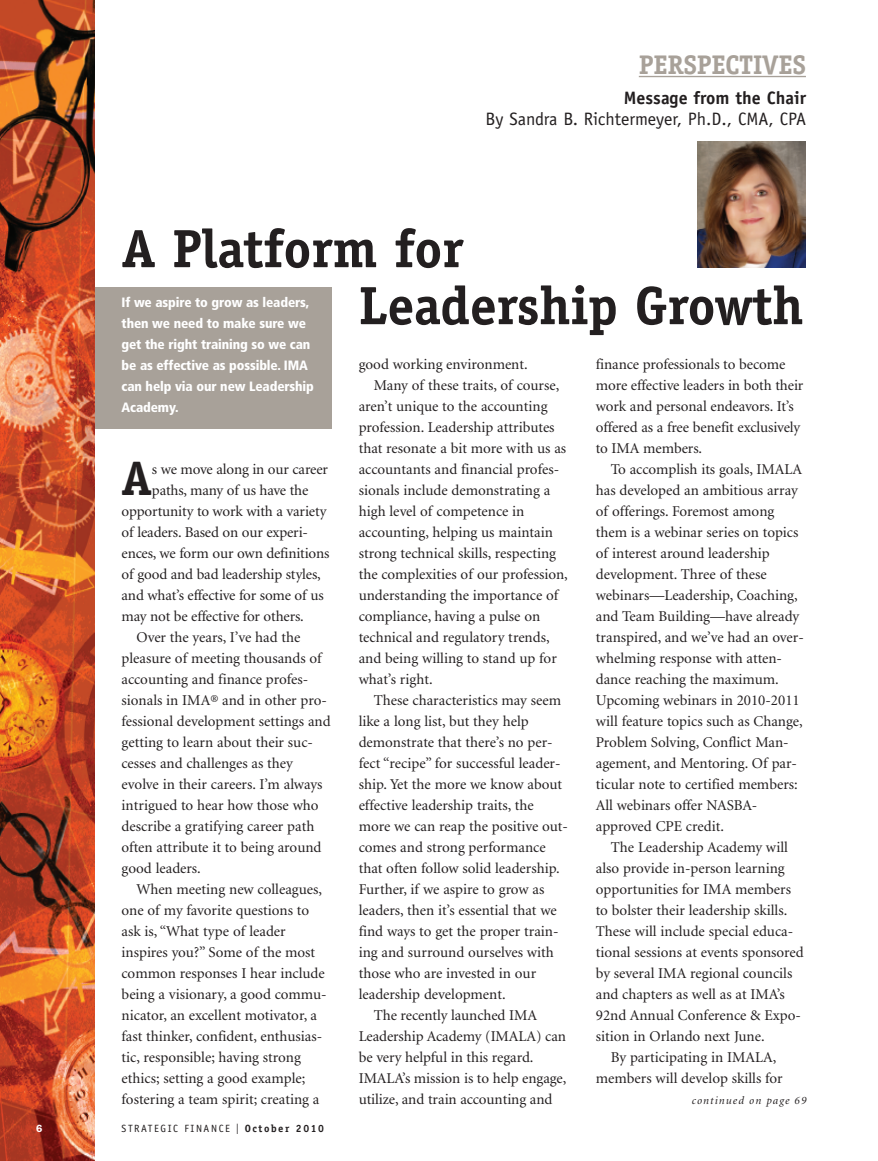
<style>
.page{position:relative;width:878px;height:1161px;background:#fff}
.page>*{position:absolute;margin:0;border:0;box-sizing:border-box;transform-origin:0 0}
.t1{font:700 54px/57px "Officina Serif";letter-spacing:-.01em;color:#231f20}
.t2{font:700 48.6px "Officina Serif";color:#231f20}
.t3{font:700 27px "Officina Serif";letter-spacing:-.015em;color:#a8a199}
.t4{font:18px "Officina Sans";color:#231f20}
.t5{font:700 18px "Officina Sans";color:#231f20}
.t6{font:15px/21px "Minion";color:#231f20}
.t7{font:900 condensed 13.5px/21px "Frutiger";letter-spacing:-.01em;color:#fff}
.t8{font:italic 11.25px "Minion";letter-spacing:.1em;color:#231f20}
.t9{font:10.5px "Officina Sans";letter-spacing:.15em;color:#231f20}
.t10{font:600 10.5px "Franklin Gothic";color:#fff}
.s1{font-family:"Franklin Gothic";font-size:15px}
.s2{font-family:"Officina Serif";font-weight:700}
</style>
<div class="page">
<hr style="left:638px;top:76px;width:167px;height:1px;background:#a8a199">
<div style="left:94px;top:287px;width:238px;height:141px;background:#a8a199"></div>
<img style="left:698px;top:141px;width:108px;height:126px">
<img style="left:0;top:0;width:94px;height:1161px">
<h3 class="t3" style="left:638px;top:54px;width:169px">PERSPECTIVES</h3>
<p class="t5" style="left:624px;top:91px;width:183px">Message from the Chair</p>
<p class="t4" style="left:485px;top:112px;width:322px">By Sandra B. Richtermeyer, Ph.D., CMA, CPA</p>
<h1 class="t1" style="left:359px;top:225px;width:447px;text-indent:-237px">A Platform for<br>Leadership Growth</h1>
<p class="t7" style="left:122px;top:293px;width:194px">If we aspire to grow as leaders, then we need to make sure we get the right training so we can be as effective as possible. IMA can help via our new Leadership<br>Academy.</p>
<p class="t6" style="left:358px;top:355px;width:170px">good working environment.</p>
<p class="t6" style="left:374px;top:376px;width:187px">Many of these traits, of course,</p>
<p class="t6" style="left:358px;top:397px;width:190px">aren’t unique to the accounting</p>
<p class="t6" style="left:358px;top:418px;width:197px">profession. Leadership attributes</p>
<p class="t6" style="left:358px;top:439px;width:209px">that resonate a bit more with us as</p>
<p class="t6" style="left:358px;top:460px;width:202px">accountants and financial profes-</p>
<p class="t6" style="left:358px;top:481px;width:193px">sionals include demonstrating a</p>
<p class="t6" style="left:358px;top:502px;width:167px">high level of competence in</p>
<p class="t6" style="left:358px;top:523px;width:196px">accounting, helping us maintain</p>
<p class="t6" style="left:358px;top:544px;width:199px">strong technical skills, respecting</p>
<p class="t6" style="left:358px;top:565px;width:211px">the complexities of our profession,</p>
<p class="t6" style="left:358px;top:586px;width:201px">understanding the importance of</p>
<p class="t6" style="left:358px;top:607px;width:183px">compliance, having a pulse on</p>
<p class="t6" style="left:358px;top:628px;width:192px">technical and regulatory trends,</p>
<p class="t6" style="left:358px;top:649px;width:200px">and being willing to stand up for</p>
<p class="t6" style="left:358px;top:670px;width:76px">what’s right.</p>
<p class="t6" style="left:374px;top:691px;width:189px">These characteristics may seem</p>
<p class="t6" style="left:358px;top:712px;width:172px">like a long list, but they help</p>
<p class="t6" style="left:358px;top:733px;width:195px">demonstrate that there’s no per-</p>
<p class="t6" style="left:358px;top:754px;width:203px">fect “recipe” for successful leader-</p>
<p class="t6" style="left:358px;top:775px;width:205px">ship. Yet the more we know about</p>
<p class="t6" style="left:358px;top:796px;width:176px">effective leadership traits, the</p>
<p class="t6" style="left:358px;top:817px;width:211px">more we can reap the positive out-</p>
<p class="t6" style="left:358px;top:838px;width:188px">comes and strong performance</p>
<p class="t6" style="left:358px;top:859px;width:203px">that often follow solid leadership.</p>
<p class="t6" style="left:358px;top:880px;width:187px">Further, if we aspire to grow as</p>
<p class="t6" style="left:358px;top:901px;width:199px">leaders, then it’s essential that we</p>
<p class="t6" style="left:359px;top:922px;width:201px">find ways to get the proper train-</p>
<p class="t6" style="left:359px;top:943px;width:197px">ing and surround ourselves with</p>
<p class="t6" style="left:359px;top:964px;width:179px">those who are invested in our</p>
<p class="t6" style="left:359px;top:985px;width:148px">leadership development.</p>
<p class="t6" style="left:374px;top:1006px;width:165px">The recently launched IMA</p>
<p class="t6" style="left:359px;top:1027px;width:209px">Leadership Academy (IMALA) can</p>
<p class="t6" style="left:359px;top:1048px;width:176px">be very helpful in this regard.</p>
<p class="t6" style="left:359px;top:1069px;width:209px">IMALA’s mission is to help engage,</p>
<p class="t6" style="left:359px;top:1090px;width:195px">utilize, and train accounting and</p>
<p class="t6" style="left:596px;top:355px;width:209px">finance professionals to become more effective leaders in both their work and personal endeavors. It’s offered as a free benefit exclusively to IMA members.</p>
<p class="t6" style="left:596px;top:460px;width:209px;text-indent:15px">To accomplish its goals, IMALA has developed an ambitious array of offerings. Foremost among them is a webinar series on topics of interest around leadership development. Three of these webinars—Leadership, Coaching, and Team Building—have already transpired, and we’ve had an over&shy;whelming response with atten&shy;dance reaching the maximum.<br>Upcoming webinars in 2010-2011 will feature topics such as Change,<br>Problem Solving, Conflict Man&shy;agement, and Mentoring. Of par&shy;ticular note to certified members:<br>All webinars offer NASBA&shy;approved CPE credit.</p>
<p class="t6" style="left:610px;top:838px;width:179px">The Leadership Academy will</p>
<p class="t6" style="left:596px;top:859px;width:190px">also provide in-person learning</p>
<p class="t6" style="left:596px;top:880px;width:197px">opportunities for IMA members</p>
<p class="t6" style="left:596px;top:901px;width:193px">to bolster their leadership skills.</p>
<p class="t6" style="left:595px;top:922px;width:199px">These will include special educa-</p>
<p class="t6" style="left:595px;top:943px;width:209px">tional sessions at events sponsored</p>
<p class="t6" style="left:595px;top:964px;width:198px">by several IMA regional councils</p>
<p class="t6" style="left:595px;top:985px;width:190px">and chapters as well as at IMA’s</p>
<p class="t6" style="left:595px;top:1006px;width:207px">92nd Annual Conference &amp; Expo-</p>
<p class="t6" style="left:595px;top:1027px;width:170px">sition in Orlando next June.</p>
<p class="t6" style="left:610px;top:1048px;width:167px">By participating in IMALA,</p>
<p class="t6" style="left:595px;top:1069px;width:188px">members will develop skills for</p>
<h2 class="t2" style="left:122px;top:460px;width:32px">A</h2>
<p class="t6" style="left:152px;top:460px;width:177px">s we move along in our career</p>
<p class="t6" style="left:152px;top:481px;width:158px">paths, many of us have the</p>
<p class="t6" style="left:122px;top:502px;width:206px">opportunity to work with a variety</p>
<p class="t6" style="left:122px;top:523px;width:188px">of leaders. Based on our experi-</p>
<p class="t6" style="left:122px;top:544px;width:209px">ences, we form our own definitions</p>
<p class="t6" style="left:122px;top:565px;width:201px">of good and bad leadership styles,</p>
<p class="t6" style="left:122px;top:586px;width:204px">and what’s effective for some of us</p>
<p class="t6" style="left:122px;top:607px;width:184px">may not be effective for others.</p>
<p class="t6" style="left:136px;top:628px;width:165px">Over the years, I’ve had the</p>
<p class="t6" style="left:122px;top:649px;width:201px">pleasure of meeting thousands of</p>
<p class="t6" style="left:122px;top:670px;width:188px">accounting and finance profes-</p>
<p class="t6" style="left:122px;top:691px;width:207px">sionals in IMA® and in other pro-</p>
<p class="t6" style="left:122px;top:712px;width:211px">fessional development settings and</p>
<p class="t6" style="left:122px;top:733px;width:193px">getting to learn about their suc-</p>
<p class="t6" style="left:122px;top:754px;width:173px">cesses and challenges as they</p>
<p class="t6" style="left:122px;top:775px;width:202px">evolve in their careers. I’m always</p>
<p class="t6" style="left:122px;top:796px;width:199px">intrigued to hear how those who</p>
<p class="t6" style="left:122px;top:817px;width:194px">describe a gratifying career path</p>
<p class="t6" style="left:122px;top:838px;width:201px">often attribute it to being around</p>
<p class="t6" style="left:122px;top:859px;width:81px">good leaders.</p>
<p class="t6" style="left:136px;top:880px;width:187px">When meeting new colleagues,</p>
<p class="t6" style="left:122px;top:901px;width:189px">one of my favorite questions to</p>
<p class="t6" style="left:122px;top:922px;width:166px">ask is, “What type of leader</p>
<p class="t6" style="left:122px;top:943px;width:195px">inspires you?” Some of the most</p>
<p class="t6" style="left:122px;top:964px;width:205px">common responses I hear include</p>
<p class="t6" style="left:122px;top:985px;width:207px">being a visionary, a good commu-</p>
<p class="t6" style="left:122px;top:1006px;width:197px">nicator, an excellent motivator, a</p>
<p class="t6" style="left:122px;top:1027px;width:202px">fast thinker, confident, enthusias-</p>
<p class="t6" style="left:122px;top:1048px;width:181px">tic, responsible; having strong</p>
<p class="t6" style="left:122px;top:1069px;width:185px">ethics; setting a good example;</p>
<p class="t6" style="left:122px;top:1090px;width:199px">fostering a team spirit; creating a</p>
<p class="t8" style="left:691px;top:1096px;width:116px">continued on page 69</p>
<p class="t10" style="left:36px;top:1125px;width:8px">6</p>
<p class="t9" style="left:122px;top:1125px;width:204px">STRATEGIC FINANCE <span class="s1">I</span> <span class="s2">October 2010</span></p>
</div>
